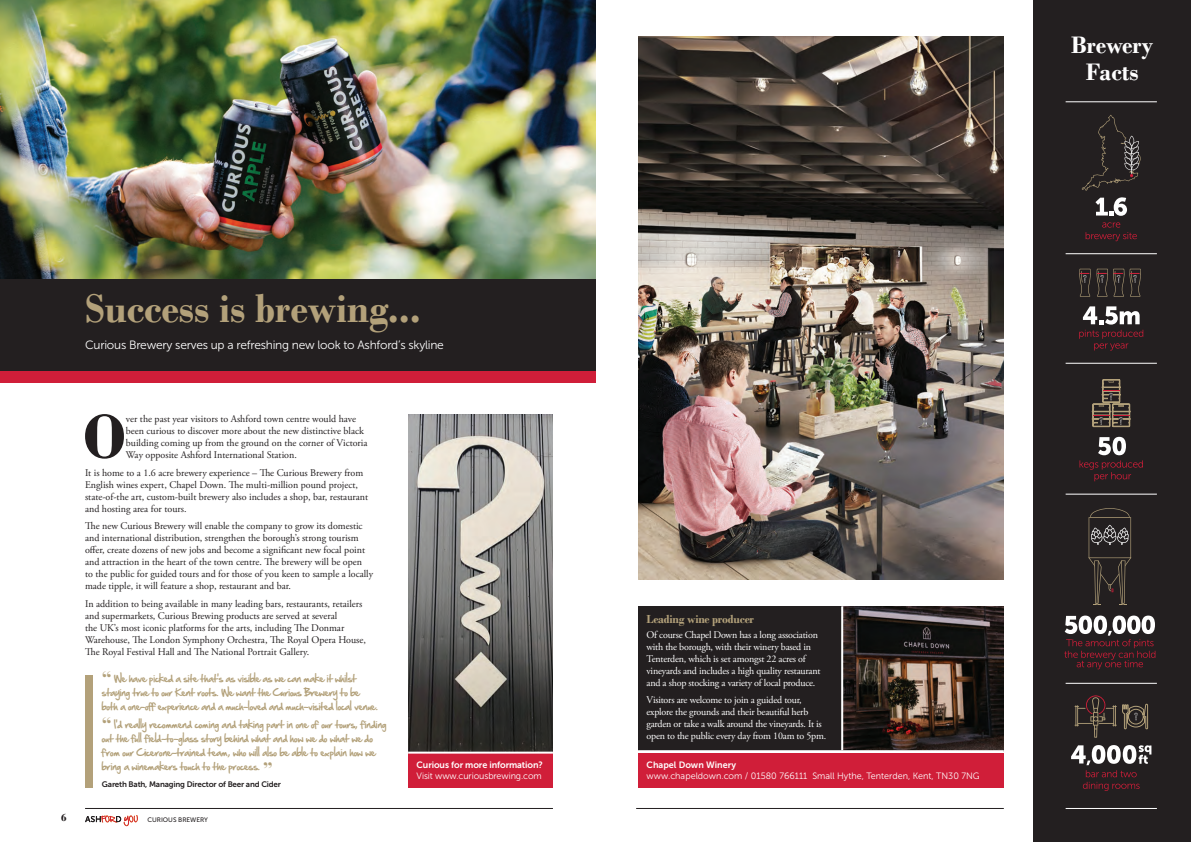
<style>
.page{position:relative;width:1191px;height:842px;background:#fff}
.page>*{position:absolute;margin:0;border:0;box-sizing:border-box;transform-origin:0 0}
.body_text{font:700 66.3px "Bodoni";color:#231f20}
.Heading{font:700 42px "Bodoni";color:#b3a17a}
.Heading-2{font:700 25px/27px "Bodoni";color:#fff;text-align:center}
.sub_heading_body_tex{font:900 20px "Bauer Bodoni BT";color:#b3a17a}
.body_text-2{font:700 12.2px "Bodoni";letter-spacing:-.02em;color:#b3a17a}
.Main_Subheading{font:12px "Museo Sans 300";letter-spacing:-.02em;color:#fff}
.t1{font:700 11px "Bodoni";color:#231f20}
.body_text-3{font:10.2px/12px "Adobe Garamond Pro";color:#231f20}
.body_text-4{font:10.2px/12px "Adobe Garamond Pro";letter-spacing:-.02em;color:#fff}
.box_text{font:9.2px/11px "Museo Sans 300";color:#fff}
.sub_heading_body_tex-2{font:9px/14px "Hand Of Sean";color:#b3a17a}
.Main_Subheading-2{font:8px "Museo Sans 700";letter-spacing:-.02em;color:#231f20}
.t2{font:6.5px "Museo Sans 500";color:#231f20}
.s1{font-family:"Museo Sans 700"}
</style>
<div class="page">
<hr style="left:85px;top:808px;width:468px;height:1px;background:#231f20">
<hr style="left:636px;top:808px;width:367px;height:1px;background:#231f20">
<img style="left:638px;top:36px;width:365px;height:543px">
<img style="left:0;top:0;width:595px;height:279px">
<div style="left:0;top:279px;width:595px;height:96px;background:#231f20"></div>
<img style="left:408px;top:415px;width:145px;height:337px">
<div style="left:1033px;top:0;width:158px;height:842px;background:#231f20"></div>
<svg style="left:85px;top:815px;width:53px;height:11px"></svg>
<div style="left:408px;top:753px;width:145px;height:34px;background:#d01e39"></div>
<div style="left:0;top:371px;width:595px;height:12px;background:#d01e39"></div>
<hr style="left:408px;top:752px;width:145px;height:2px;background:#fff">
<div style="left:638px;top:606px;width:205px;height:145px;background:#231f20"></div>
<img style="left:843px;top:606px;width:160px;height:144px">
<hr style="left:638px;top:750px;width:365px;height:2px;background:#fff">
<div style="left:638px;top:753px;width:365px;height:34px;background:#d01e39"></div>
<hr style="left:841px;top:606px;width:2px;height:144px;background:#fff">
<hr style="left:1065px;top:808px;width:91px;height:1px;background:#fff">
<hr style="left:1065px;top:253px;width:91px;height:1px;background:#fff">
<hr style="left:1065px;top:101px;width:91px;height:1px;background:#fff">
<hr style="left:1065px;top:363px;width:91px;height:1px;background:#fff">
<hr style="left:1065px;top:683px;width:91px;height:1px;background:#fff">
<div style="left:85px;top:675px;width:7px;height:112px;background:#b3a17a"></div>
<svg style="left:1095px;top:197px;width:32px;height:19px"></svg>
<svg style="left:1085px;top:222px;width:51px;height:19px"></svg>
<svg style="left:1081px;top:115px;width:59px;height:76px"></svg>
<svg style="left:1064px;top:616px;width:91px;height:53px"></svg>
<svg style="left:1088px;top:508px;width:43px;height:97px"></svg>
<svg style="left:1079px;top:306px;width:64px;height:45px"></svg>
<svg style="left:1079px;top:269px;width:62px;height:28px"></svg>
<svg style="left:1074px;top:695px;width:74px;height:43px"></svg>
<hr style="left:1065px;top:494px;width:91px;height:1px;background:#fff">
<svg style="left:1079px;top:437px;width:64px;height:44px"></svg>
<svg style="left:1092px;top:379px;width:38px;height:48px"></svg>
<svg style="left:1071px;top:745px;width:80px;height:46px"></svg>
<p class="Heading" style="left:85px;top:283px;width:337px">Success is brewing...</p>
<p class="Main_Subheading" style="left:85px;top:338px;width:360px">Curious Brewery serves up a refreshing new look to Ashford’s skyline</p>
<p class="body_text" style="left:83px;top:397px;width:44px">O</p>
<p class="body_text-3" style="left:126px;top:413px;width:243px">ver the past year visitors to Ashford town centre would have been curious to discover more about the new distinctive black building coming up from the ground on the corner of Victoria Way opposite Ashford International Station.</p>
<p class="body_text-3" style="left:85px;top:467px;width:284px">It is home to a 1.6 acre brewery experience – The Curious Brewery from English wines expert, Chapel Down. The multi-million pound project, state-of-the art, custom-built brewery also includes a shop, bar, restaurant and hosting area for tours.</p>
<p class="body_text-3" style="left:85px;top:520px;width:289px">The new Curious Brewery will enable the company to grow its domestic and international distribution, strengthen the borough’s strong tourism offer, create dozens of new jobs and become a significant new focal point and attraction in the heart of the town centre. The brewery will be open<br>to the public for guided tours and for those of you keen to sample a locally made tipple, it will feature a shop, restaurant and bar.</p>
<p class="body_text-3" style="left:85px;top:598px;width:282px">In addition to being available in many leading bars, restaurants, retailers and supermarkets, Curious Brewing products are served at several<br>the UK’s most iconic platforms for the arts, including The Donmar Warehouse, The London Symphony Orchestra, The Royal Opera House, The Royal Festival Hall and The National Portrait Gallery.</p>
<p class="sub_heading_body_tex" style="left:102px;top:665px;width:11px">“</p>
<p class="sub_heading_body_tex-2" style="left:102px;top:671px;width:277px;text-indent:12px">We have picked a site that’s as visible as we can make it whilst staying true to our Kent roots. We want the Curious Brewery to be<br>both a one-off experience and a much-loved and much-visited local venue.</p>
<p class="sub_heading_body_tex" style="left:102px;top:711px;width:11px">“</p>
<p class="sub_heading_body_tex-2" style="left:102px;top:717px;width:286px;text-indent:12px">I’d really recommend coming and taking part in one of our tours, finding out the full field-to-glass story behind what and how we do what we do from our Cicerone-trained team, who will also be able to explain how we bring a winemakers touch to the process.</p>
<p class="sub_heading_body_tex" style="left:263px;top:756px;width:11px">”</p>
<p class="Main_Subheading-2" style="left:102px;top:780px;width:180px">Gareth Bath, Managing Director of Beer and Cider</p>
<p class="t1" style="left:61px;top:811px;width:7px">6</p>
<p class="t2" style="left:147px;top:816px;width:62px">CURIOUS BREWERY</p>
<p class="box_text" style="left:416px;top:759px;width:128px"><span class="s1">Curious for more information?<br></span>Visit www.curiousbrewing.com</p>
<p class="Heading-2" style="left:1071px;top:31px;width:84px">Brewery<br>Facts</p>
<p class="body_text-2" style="left:646px;top:612px;width:109px">Leading wine producer</p>
<p class="body_text-4" style="left:646px;top:629px;width:175px">Of course Chapel Down has a long association with the borough, with their winery based in Tenterden, which is set amongst 22 acres of vineyards and includes a high quality restaurant and a shop stocking a variety of local produce.</p>
<p class="body_text-4" style="left:646px;top:694px;width:181px">Visitors are welcome to join a guided tour, explore the grounds and their beautiful herb garden or take a walk around the vineyards. It is open to the public every day from 10am to 5pm.</p>
<p class="box_text" style="left:646px;top:759px;width:335px"><span class="s1">Chapel Down Winery<br></span>www.chapeldown.com / 01580 766111 Small Hythe, Tenterden, Kent, TN30 7NG</p>
</div>
